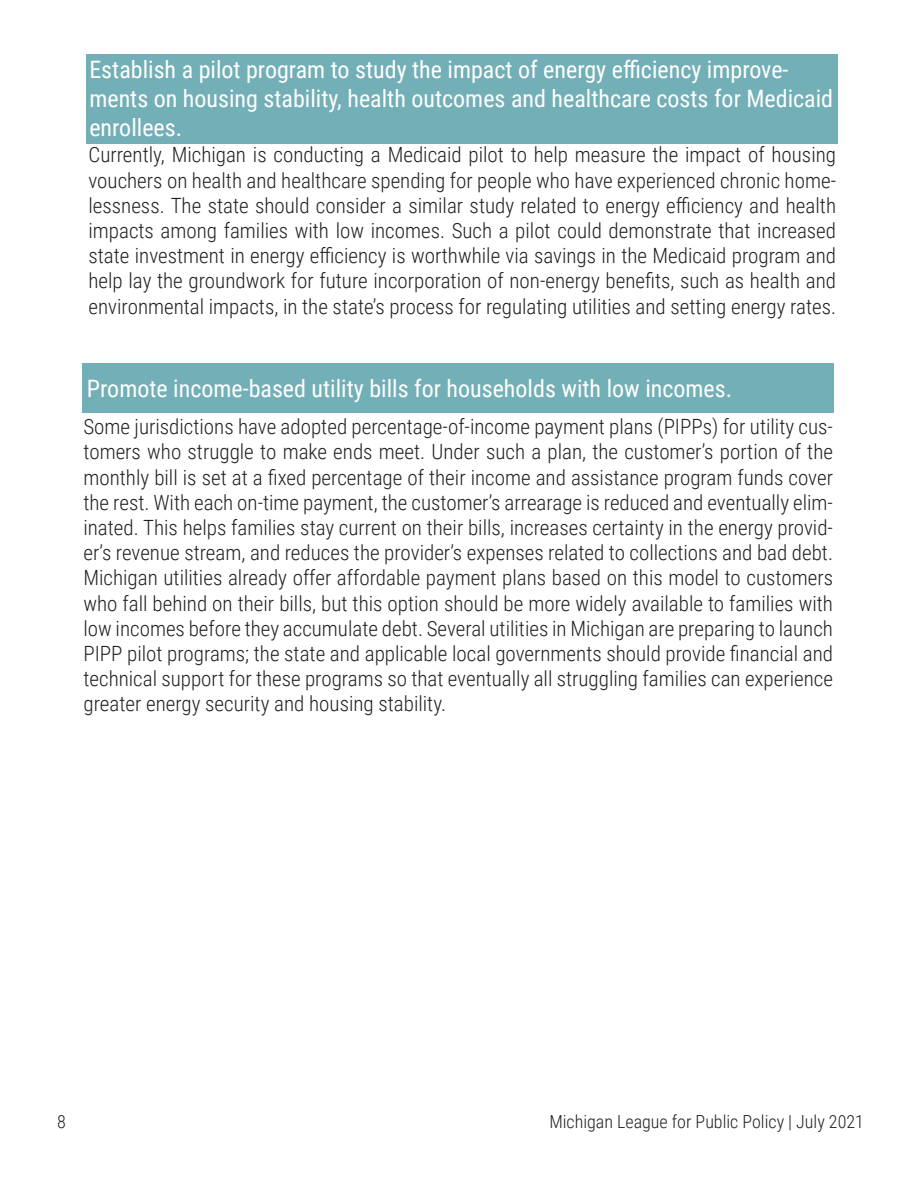
<style>
.page{position:relative;width:918px;height:1188px;background:#fff}
.page>*{position:absolute;margin:0;border:0;box-sizing:border-box;transform-origin:0 0}
.t1{font:24px/28.8px "Roboto Condensed";color:#fff}
.t2{font:300 21px/25.2px "Roboto Condensed";color:#231f20;text-align:justify}
.t3{font:300 18px "Roboto Condensed";color:#231f20}
</style>
<div class="page">
<div style="left:86px;top:54px;width:752px;height:89px;background:#73afb7"></div>
<div style="left:82px;top:363px;width:751px;height:49px;background:#73afb7"></div>
<p class="t1" style="left:89px;top:54px;width:745px">Establish a pilot program to study the impact of energy efficiency improve&shy;ments on housing stability, health outcomes and healthcare costs for Medicaid enrollees.</p>
<p class="t2" style="left:88px;top:142px;width:749px">Currently, Michigan is conducting a Medicaid pilot to help measure the impact of housing vouchers on health and healthcare spending for people who have experienced chronic home&shy;lessness. The state should consider a similar study related to energy efficiency and health impacts among families with low incomes. Such a pilot could demonstrate that increased state investment in energy efficiency is worthwhile via savings in the Medicaid program and help lay the groundwork for future incorporation of non-energy benefits, such as health and environmental impacts, in the state’s process for regulating utilities and setting energy rates.</p>
<p class="t1" style="left:87px;top:373px;width:647px">Promote income-based utility bills for households with low incomes.</p>
<p class="t2" style="left:83px;top:413px;width:751px">Some jurisdictions have adopted percentage-of-income payment plans (PIPPs) for utility cus&shy;tomers who struggle to make ends meet. Under such a plan, the customer’s portion of the monthly bill is set at a fixed percentage of their income and assistance program funds cover the rest. With each on-time payment, the customer’s arrearage is reduced and eventually elim&shy;inated. This helps families stay current on their bills, increases certainty in the energy provid&shy;er’s revenue stream, and reduces the provider’s expenses related to collections and bad debt.<br>Michigan utilities already offer affordable payment plans based on this model to customers who fall behind on their bills, but this option should be more widely available to families with low incomes before they accumulate debt. Several utilities in Michigan are preparing to launch PIPP pilot programs; the state and applicable local governments should provide financial and technical support for these programs so that eventually all struggling families can experience greater energy security and housing stability.</p>
<p class="t3" style="left:57px;top:1109px;width:10px">8</p>
<p class="t3" style="left:549px;top:1109px;width:316px">Michigan League for Public Policy | July 2021</p>
</div>
